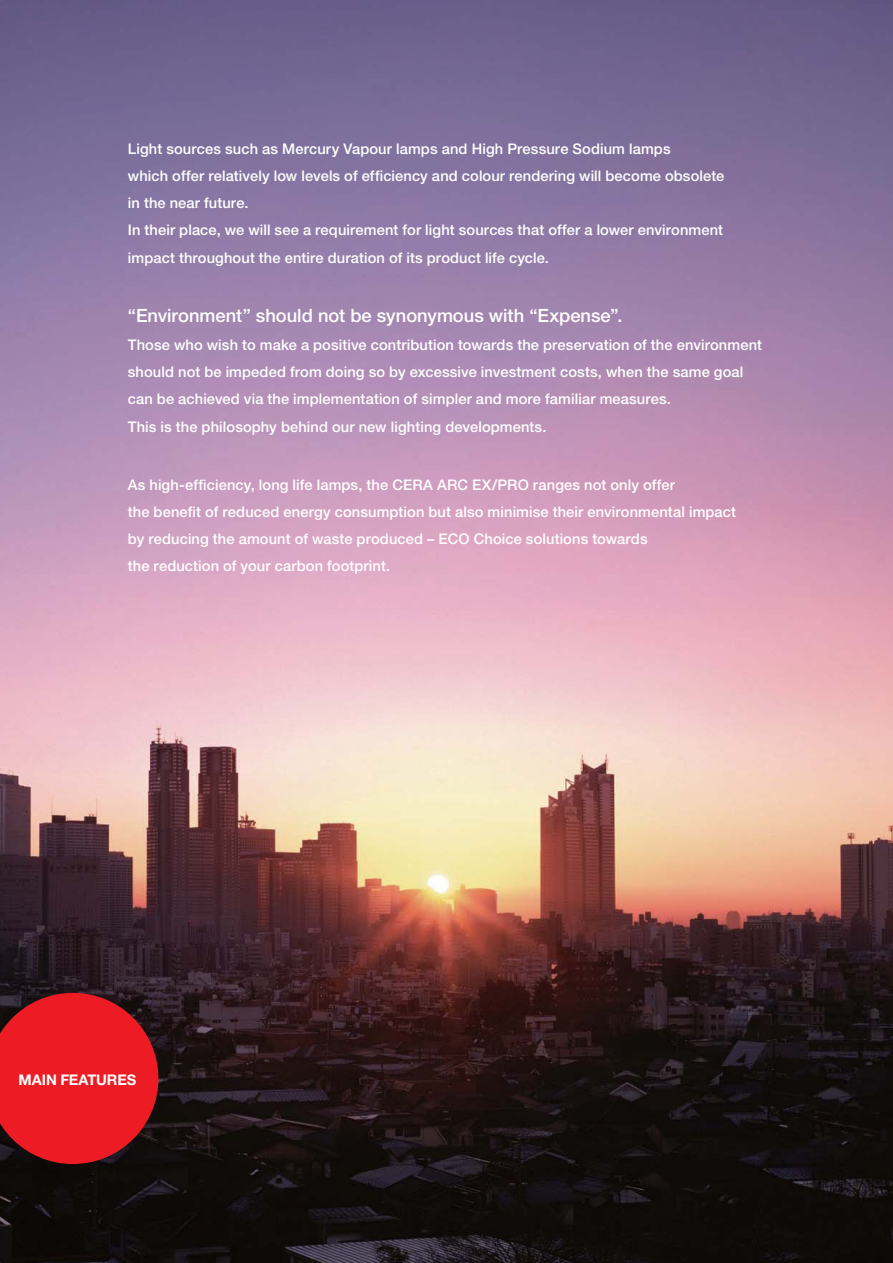
<style>
.page{position:relative;width:893px;height:1263px;background:#fff}
.page>*{position:absolute;margin:0;border:0;box-sizing:border-box;transform-origin:0 0}
.t1{font:500 18.3px "Helvetica Neue LT Std";color:#fff}
.t2{font:500 14.7px/27.2px "Helvetica Neue LT Std";letter-spacing:.01em;color:#fff}
.t3{font:700 14.7px "Helvetica Neue LT Std";letter-spacing:-.005em;color:#fff}
</style>
<div class="page">
<img style="left:0;top:0;width:893px;height:1263px">
<svg style="left:876px;top:56px;width:17px;height:942px;background:#a07b91"></svg>
<svg style="left:0;top:993px;width:158px;height:171px;background:#c81a21"></svg>
<p class="t2" style="left:128px;top:137px;width:598px">Light sources such as Mercury Vapour lamps and High Pressure Sodium lamps<br>which offer relatively low levels of efficiency and colour rendering will become obsolete in the near future.<br>In their place, we will see a requirement for light sources that offer a lower environment impact throughout the entire duration of its product life cycle.</p>
<p class="t1" style="left:128px;top:309px;width:496px">“Environment” should not be synonymous with “Expense”.</p>
<p class="t2" style="left:128px;top:333px;width:636px">Those who wish to make a positive contribution towards the preservation of the environment should not be impeded from doing so by excessive investment costs, when the same goal can be achieved via the implementation of simpler and more familiar measures.<br>This is the philosophy behind our new lighting developments.</p>
<p class="t2" style="left:128px;top:473px;width:610px">As high-efficiency, long life lamps, the CERA ARC EX/PRO ranges not only offer<br>the benefit of reduced energy consumption but also minimise their environmental impact by reducing the amount of waste produced – ECO Choice solutions towards<br>the reduction of your carbon footprint.</p>
<p class="t3" style="left:19px;top:1074px;width:119px">MAIN FEATURES</p>
</div>
